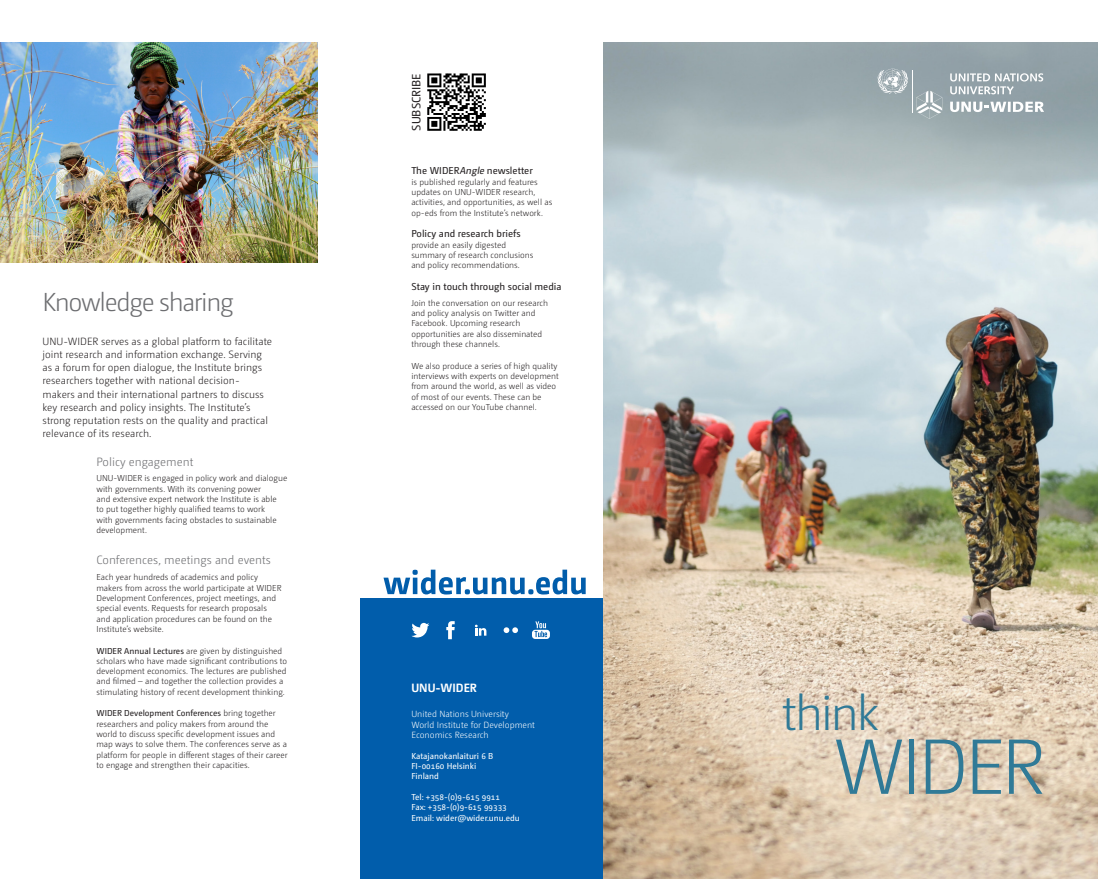
<style>
.page{position:relative;width:1098px;height:879px;background:#fff}
.page>*{position:absolute;margin:0;border:0;box-sizing:border-box;transform-origin:0 0}
.t1{font:300 78px "Camingo Dos";letter-spacing:-.05em;color:#307a97}
.t2{font:300 49.4px "Camingo Dos";letter-spacing:-.05em;color:#307a97}
.t3{font:300 26px "Camingo Dos";letter-spacing:-.05em;color:#6c6d70}
.Heading_1{font:300 12px "Camingo Dos";color:#6c6d70}
.t4{font:12px "Camingo Dos";color:#231f20}
.Heading_2{font:700 12px "Camingo Dos";color:#fff}
.intro{font:300 10.5px/13.2px "Camingo Dos";color:#231f20}
.Body{font:10px "Camingo Dos";color:#231f20}
.Heading_2-2{font:300 9px/10.8px "Camingo Dos";color:#fff}
.Body-2{font:300 8.6px/10.3px "Camingo Dos";color:#231f20}
.Body-3{font:8.6px/10.3px "Camingo Dos";color:#fff}
.s1{font-weight:400}
.s2{font-style:italic}
</style>
<div class="page">
<div style="left:360px;top:598px;width:272px;height:281px;background:#015dab"></div>
<img style="left:603px;top:43px;width:494px;height:836px">
<hr style="left:912px;top:70px;width:1px;height:42px;background:#fff">
<svg style="left:877px;top:69px;width:30px;height:25px"></svg>
<svg style="left:916px;top:91px;width:25px;height:28px"></svg>
<svg style="left:949px;top:102px;width:94px;height:10px"></svg>
<svg style="left:949px;top:73px;width:93px;height:21px;background:#adb8bd"></svg>
<svg style="left:427px;top:73px;width:58px;height:58px"></svg>
<svg style="left:446px;top:621px;width:8px;height:18px"></svg>
<svg style="left:475px;top:625px;width:11px;height:11px"></svg>
<svg style="left:411px;top:623px;width:18px;height:14px"></svg>
<svg style="left:503px;top:627px;width:15px;height:6px"></svg>
<svg style="left:532px;top:630px;width:17px;height:9px"></svg>
<svg style="left:534px;top:621px;width:13px;height:16px"></svg>
<svg style="left:383px;top:569px;width:202px;height:25px"></svg>
<img style="left:0;top:43px;width:317px;height:219px">
<p class="t3" style="left:43px;top:286px;width:192px">Knowledge sharing</p>
<p class="intro" style="left:43px;top:334px;width:231px">UNU-WIDER serves as a global platform to facilitate joint research and information exchange. Serving as a forum for open dialogue, the Institute brings researchers together with national decision&shy;makers and their international partners to discuss key research and policy insights. The Institute’s strong reputation rests on the quality and practical relevance of its research.</p>
<p class="Heading_1" style="left:96px;top:454px;width:98px">Policy engagement</p>
<p class="Body-2" style="left:96px;top:473px;width:192px">UNU-WIDER is engaged in policy work and dialogue with governments. With its convening power<br>and extensive expert network the Institute is able<br>to put together highly qualified teams to work<br>with governments facing obstacles to sustainable development.</p>
<p class="Heading_1" style="left:96px;top:553px;width:176px">Conferences, meetings and events</p>
<p class="Body-2" style="left:96px;top:572px;width:186px">Each year hundreds of academics and policy makers from across the world participate at WIDER Development Conferences, project meetings, and special events. Requests for research proposals and application procedures can be found on the Institute’s website.</p>
<p class="Body-2" style="left:96px;top:645px;width:192px"><span class="s1">WIDER Annual Lectures</span> are given by distinguished scholars who have made significant contributions to development economics. The lectures are published and filmed – and together the collection provides a stimulating history of recent development thinking.</p>
<p class="Body-2" style="left:96px;top:708px;width:193px"><span class="s1">WIDER Development Conferences</span> bring together researchers and policy makers from around the world to discuss specific development issues and map ways to solve them. The conferences serve as a platform for people in different stages of their career to engage and strengthen their capacities.</p>
<p class="t4" style="left:409px;top:131px;width:59px;rotate:-90deg">SUBSCRIBE</p>
<p class="Body" style="left:411px;top:165px;width:123px">The WIDER<span class="s2">Angle</span> newsletter</p>
<p class="Body-2" style="left:411px;top:176px;width:142px">is published regularly and features updates on UNU-WIDER research, activities, and opportunities, as well as op-eds from the Institute’s network.</p>
<p class="Body" style="left:411px;top:228px;width:111px">Policy and research briefs</p>
<p class="Body-2" style="left:411px;top:239px;width:123px">provide an easily digested summary of research conclusions and policy recommendations.</p>
<p class="Body" style="left:411px;top:280px;width:152px">Stay in touch through social media</p>
<p class="Body-2" style="left:411px;top:298px;width:138px">Join the conversation on our research and policy analysis on Twitter and<br>Facebook. Upcoming research opportunities are also disseminated through these channels.</p>
<p class="Body-2" style="left:411px;top:360px;width:149px">We also produce a series of high quality interviews with experts on development from around the world, as well as video of most of our events. These can be accessed on our YouTube channel.</p>
<p class="Heading_2" style="left:411px;top:680px;width:67px">UNU-WIDER</p>
<p class="Heading_2-2" style="left:411px;top:708px;width:125px">United Nations University<br>World Institute for Development<br>Economics Research</p>
<p class="Body-3" style="left:411px;top:750px;width:83px">Katajanokanlaituri 6 B<br>FI-00160 Helsinki<br>Finland</p>
<p class="Body-3" style="left:411px;top:792px;width:110px">Tel: +358-(0)9-615 9911<br>Fax: +358-(0)9-615 99333<br>Email: wider@wider.unu.edu</p>
<p class="t2" style="left:781px;top:684px;width:99px">think</p>
<p class="t1" style="left:832px;top:722px;width:213px">WIDER</p>
</div>
